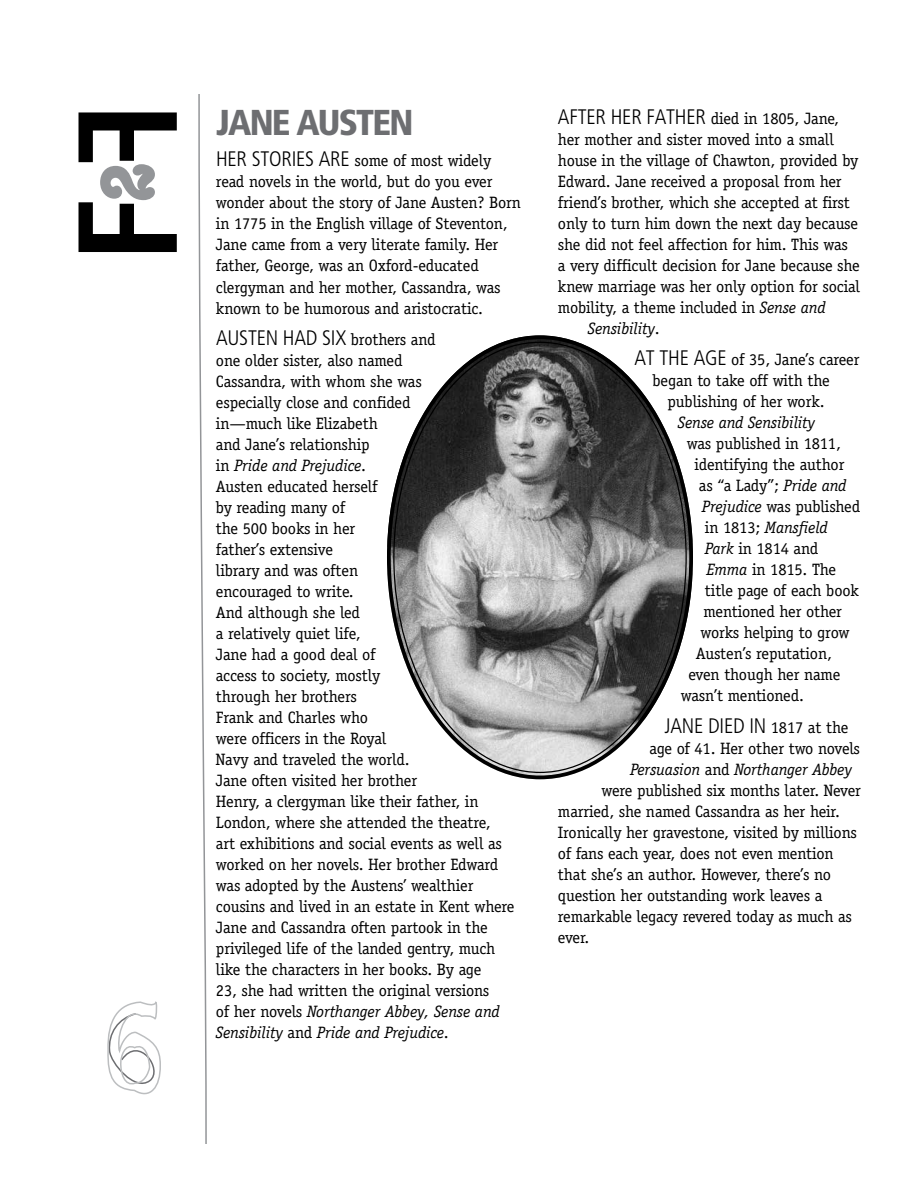
<style>
.page{position:relative;width:918px;height:1188px;background:#fff}
.page>*{position:absolute;margin:0;border:0;box-sizing:border-box;transform-origin:0 0}
.t1{font:900 condensed 36px "Frutiger";letter-spacing:-.05em;color:#6d6e71}
.t2{font:300 condensed 21px "Frutiger";letter-spacing:-.01em;color:#000}
.t3{font:16.5px/21px "Officina Serif";letter-spacing:-.01em;color:#000}
.t4{font:italic 16.5px "Officina Serif";letter-spacing:-.01em;color:#000}
.t5{font:16.5px "Officina Serif";letter-spacing:-.03em;color:#000}
.s1{font-family:"Frutiger";font-weight:300;font-stretch:condensed;font-size:21px}
.s2{font-family:"Officina Serif";font-weight:400;font-stretch:normal;font-size:16.5px}
.s3{font-style:italic}
.s4{font-style:normal}
</style>
<div class="page">
<svg style="left:79px;top:112px;width:98px;height:140px"></svg>
<svg style="left:198px;top:94px;width:9px;height:1050px"></svg>
<svg style="left:107px;top:1001px;width:54px;height:94px"></svg>
<img style="left:387px;top:335px;width:306px;height:444px">
<h1 class="t1" style="left:216px;top:101px;width:199px">JANE AUSTEN</h1>
<p class="t3" style="left:216px;top:150px;width:307px"><span class="s1">H ER STOR IES AR E</span> some of most widely read novels in the world, but do you ever wonder about the story of Jane Austen? Born in 1775 in the English village of Steventon, Jane came from a very literate family. Her father, George, was an Oxford-educated clergyman and her mother, Cassandra, was known to be humorous and aristocratic.</p>
<p class="t2" style="left:216px;top:326px;width:221px">AUSTEN HAD SIX <span class="s2">brothers and</span></p>
<p class="t3" style="left:216px;top:350px;width:300px">one older sister, also named<br>Cassandra, with whom she was<br>especially close and confided<br>in—much like Elizabeth<br>and Jane’s relationship<br>in <span class="s3">Pride and Prejudice</span>.<br>Austen educated herself<br>by reading many of<br>the 500 books in her<br>father’s extensive<br>library and was often<br>encouraged to write.<br>And although she led<br>a relatively quiet life,<br>Jane had a good deal of<br>access to society, mostly<br>through her brothers<br>Frank and Charles who<br>were officers in the Royal<br>Navy and traveled the world.<br>Jane often visited her brother<br>Henry, a clergyman like their father, in<br>London, where she attended the theatre,<br>art exhibitions and social events as well as worked on her novels. Her brother Edward was adopted by the Austens’ wealthier cousins and lived in an estate in Kent where<br>Jane and Cassandra often partook in the privileged life of the landed gentry, much like the characters in her books. By age<br>23, she had written the original versions<br>of her novels <span class="s3">Northanger Abbey, Sense and<br>Sensibility</span> and <span class="s3">Pride and Prejudice</span>.</p>
<p class="t3" style="left:558px;top:108px;width:283px"><span class="s1">AFTER HER FATHER</span> died in 1805, Jane,</p>
<p class="t3" style="left:558px;top:129px;width:278px">her mother and sister moved into a small</p>
<p class="t3" style="left:558px;top:150px;width:302px">house in the village of Chawton, provided by</p>
<p class="t3" style="left:558px;top:171px;width:285px">Edward. Jane received a proposal from her</p>
<p class="t3" style="left:558px;top:192px;width:294px">friend’s brother, which she accepted at first</p>
<p class="t3" style="left:558px;top:213px;width:302px">only to turn him down the next day because</p>
<p class="t3" style="left:558px;top:234px;width:291px">she did not feel affection for him. This was</p>
<p class="t3" style="left:558px;top:255px;width:303px">a very difficult decision for Jane because she</p>
<p class="t3" style="left:558px;top:276px;width:304px">knew marriage was her only option for social</p>
<p class="t3" style="left:558px;top:297px;width:269px">mobility, a theme included in <span class="s3">Sense and</span></p>
<p class="t4" style="left:588px;top:319px;width:73px">Sensibility<span class="s4">.</span></p>
<p class="t3" style="left:634px;top:349px;width:227px"><span class="s1">AT THE AGE</span> of 35, Jane’s career</p>
<p class="t3" style="left:652px;top:370px;width:179px">began to take off with the</p>
<p class="t3" style="left:667px;top:391px;width:159px">publishing of her work.</p>
<p class="t4" style="left:678px;top:413px;width:139px">Sense and Sensibility</p>
<p class="t3" style="left:687px;top:433px;width:155px">was published in 1811,</p>
<p class="t3" style="left:694px;top:454px;width:151px">identifying the author</p>
<p class="t3" style="left:699px;top:475px;width:149px">as “a Lady”; <span class="s3">Pride and</span></p>
<p class="t3" style="left:702px;top:496px;width:160px"><span class="s3">Prejudice</span> was published</p>
<p class="t4" style="left:705px;top:518px;width:124px"><span class="s4">in 1813;</span> Mansfield</p>
<p class="t3" style="left:705px;top:538px;width:115px"><span class="s3">Park</span> in 1814 and</p>
<p class="t3" style="left:706px;top:559px;width:131px"><span class="s3">Emma</span> in 1815. The</p>
<p class="t3" style="left:705px;top:580px;width:156px">title page of each book</p>
<p class="t3" style="left:703px;top:601px;width:140px">mentioned her other</p>
<p class="t3" style="left:700px;top:622px;width:150px">works helping to grow</p>
<p class="t3" style="left:696px;top:643px;width:137px">Austen’s reputation,</p>
<p class="t3" style="left:688px;top:664px;width:153px">even though her name</p>
<p class="t3" style="left:681px;top:685px;width:125px">wasn’t mentioned.</p>
<p class="t2" style="left:664px;top:714px;width:185px">JANE DIED IN <span class="s2">1817 at the</span></p>
<p class="t5" style="left:650px;top:738px;width:212px">age of 41. Her other two novels</p>
<p class="t4" style="left:630px;top:760px;width:224px">Persuasion <span class="s4">and</span> Northanger Abbey</p>
<p class="t3" style="left:601px;top:780px;width:261px">were published six months later. Never</p>
<p class="t3" style="left:558px;top:801px;width:283px">married, she named Cassandra as her heir.</p>
<p class="t3" style="left:558px;top:822px;width:300px">Ironically her gravestone, visited by millions</p>
<p class="t3" style="left:558px;top:843px;width:277px">of fans each year, does not even mention</p>
<p class="t3" style="left:558px;top:864px;width:275px">that she’s an author. However, there’s no</p>
<p class="t3" style="left:558px;top:885px;width:266px">question her outstanding work leaves a</p>
<p class="t3" style="left:558px;top:906px;width:296px">remarkable legacy revered today as much as</p>
<p class="t3" style="left:558px;top:927px;width:33px">ever.</p>
</div>
